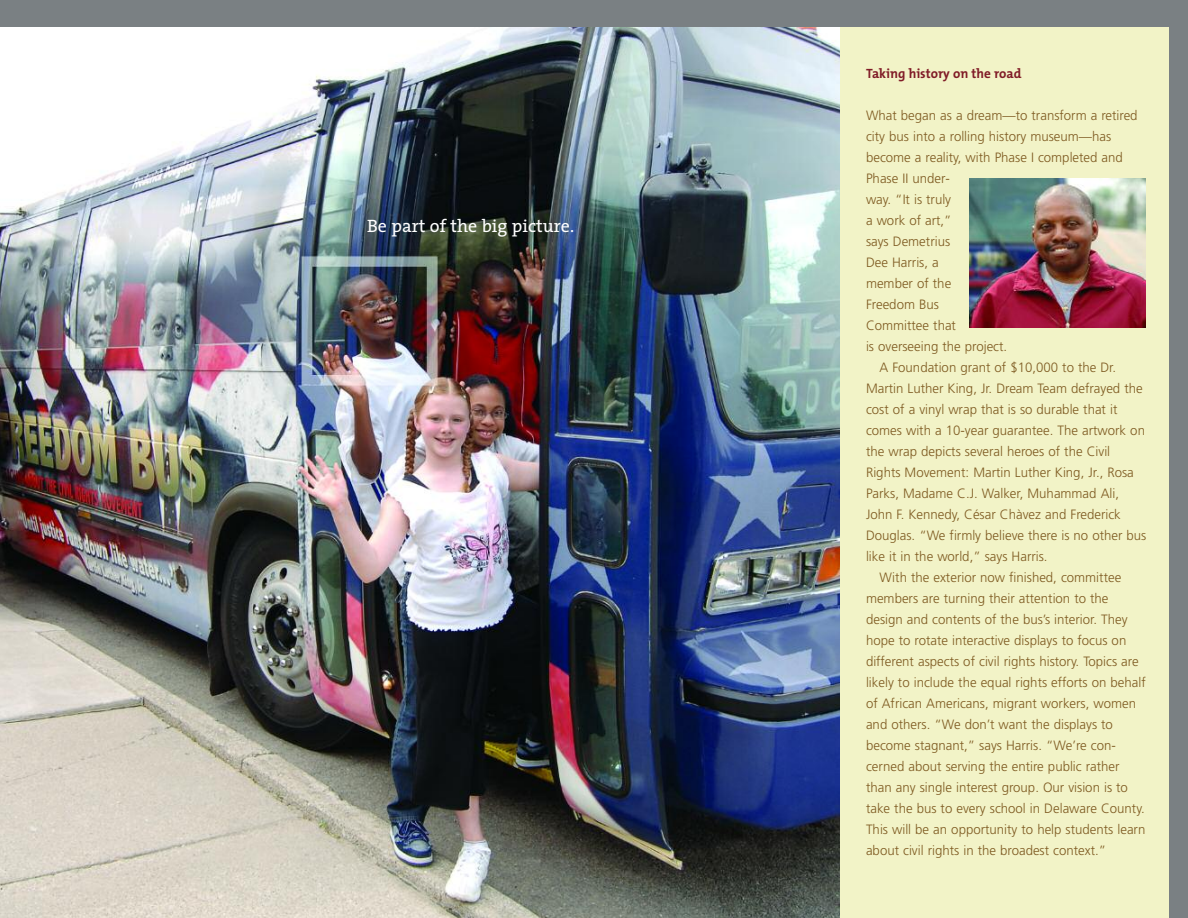
<style>
.page{position:relative;width:1188px;height:918px;background:#7a8083}
.page>*{position:absolute;margin:0;border:0;box-sizing:border-box;transform-origin:0 0}
.t1{font:18px "The Serif";color:#fff}
.t2{font:300 13.5px "Frutiger";color:#7e5a21}
.t3{font:700 13.5px "The Mix";color:#801c27}
</style>
<div class="page">
<img style="left:0;top:27px;width:840px;height:891px">
<div style="left:840px;top:27px;width:329px;height:891px;background:#f2f3c7"></div>
<img style="left:970px;top:178px;width:176px;height:150px">
<h1 class="t1" style="left:367px;top:220px;width:208px">Be part of the big picture.</h1>
<p class="t3" style="left:866px;top:69px;width:157px">Taking history on the road</p>
<p class="t2" style="left:866px;top:110px;width:273px">What began as a dream—to transform a retired</p>
<p class="t2" style="left:866px;top:131px;width:247px">city bus into a rolling history museum—has</p>
<p class="t2" style="left:866px;top:152px;width:258px">become a reality, with Phase I completed and</p>
<p class="t2" style="left:866px;top:173px;width:85px">Phase II under-</p>
<p class="t2" style="left:866px;top:194px;width:87px">way. “It is truly</p>
<p class="t2" style="left:866px;top:215px;width:87px">a work of art,”</p>
<p class="t2" style="left:866px;top:236px;width:86px">says Demetrius</p>
<p class="t2" style="left:866px;top:257px;width:74px">Dee Harris, a</p>
<p class="t2" style="left:866px;top:278px;width:87px">member of the</p>
<p class="t2" style="left:866px;top:299px;width:74px">Freedom Bus</p>
<p class="t2" style="left:866px;top:320px;width:92px">Committee that</p>
<p class="t2" style="left:866px;top:341px;width:143px">is overseeing the project.</p>
<p class="t2" style="left:880px;top:362px;width:238px">A Foundation grant of $10,000 to the Dr.</p>
<p class="t2" style="left:866px;top:383px;width:278px">Martin Luther King, Jr. Dream Team defrayed the</p>
<p class="t2" style="left:866px;top:404px;width:253px">cost of a vinyl wrap that is so durable that it</p>
<p class="t2" style="left:866px;top:425px;width:280px">comes with a 10-year guarantee. The artwork on</p>
<p class="t2" style="left:866px;top:446px;width:246px">the wrap depicts several heroes of the Civil</p>
<p class="t2" style="left:866px;top:467px;width:269px">Rights Movement: Martin Luther King, Jr., Rosa</p>
<p class="t2" style="left:866px;top:488px;width:255px">Parks, Madame C.J. Walker, Muhammad Ali,</p>
<p class="t2" style="left:866px;top:509px;width:256px">John F. Kennedy, César Chàvez and Frederick</p>
<p class="t2" style="left:866px;top:530px;width:282px">Douglas. “We firmly believe there is no other bus</p>
<p class="t2" style="left:866px;top:551px;width:183px">like it in the world,” says Harris.</p>
<p class="t2" style="left:880px;top:572px;width:243px">With the exterior now finished, committee</p>
<p class="t2" style="left:866px;top:593px;width:244px">members are turning their attention to the</p>
<p class="t2" style="left:866px;top:614px;width:263px">design and contents of the bus’s interior. They</p>
<p class="t2" style="left:866px;top:635px;width:262px">hope to rotate interactive displays to focus on</p>
<p class="t2" style="left:866px;top:656px;width:274px">different aspects of civil rights history. Topics are</p>
<p class="t2" style="left:866px;top:677px;width:281px">likely to include the equal rights efforts on behalf</p>
<p class="t2" style="left:866px;top:698px;width:272px">of African Americans, migrant workers, women</p>
<p class="t2" style="left:866px;top:719px;width:248px">and others. “We don’t want the displays to</p>
<p class="t2" style="left:866px;top:740px;width:251px">become stagnant,” says Harris. “We’re con-</p>
<p class="t2" style="left:866px;top:761px;width:255px">cerned about serving the entire public rather</p>
<p class="t2" style="left:866px;top:782px;width:263px">than any single interest group. Our vision is to</p>
<p class="t2" style="left:866px;top:803px;width:280px">take the bus to every school in Delaware County.</p>
<p class="t2" style="left:866px;top:824px;width:281px">This will be an opportunity to help students learn</p>
<p class="t2" style="left:866px;top:845px;width:242px">about civil rights in the broadest context.”</p>
</div>
